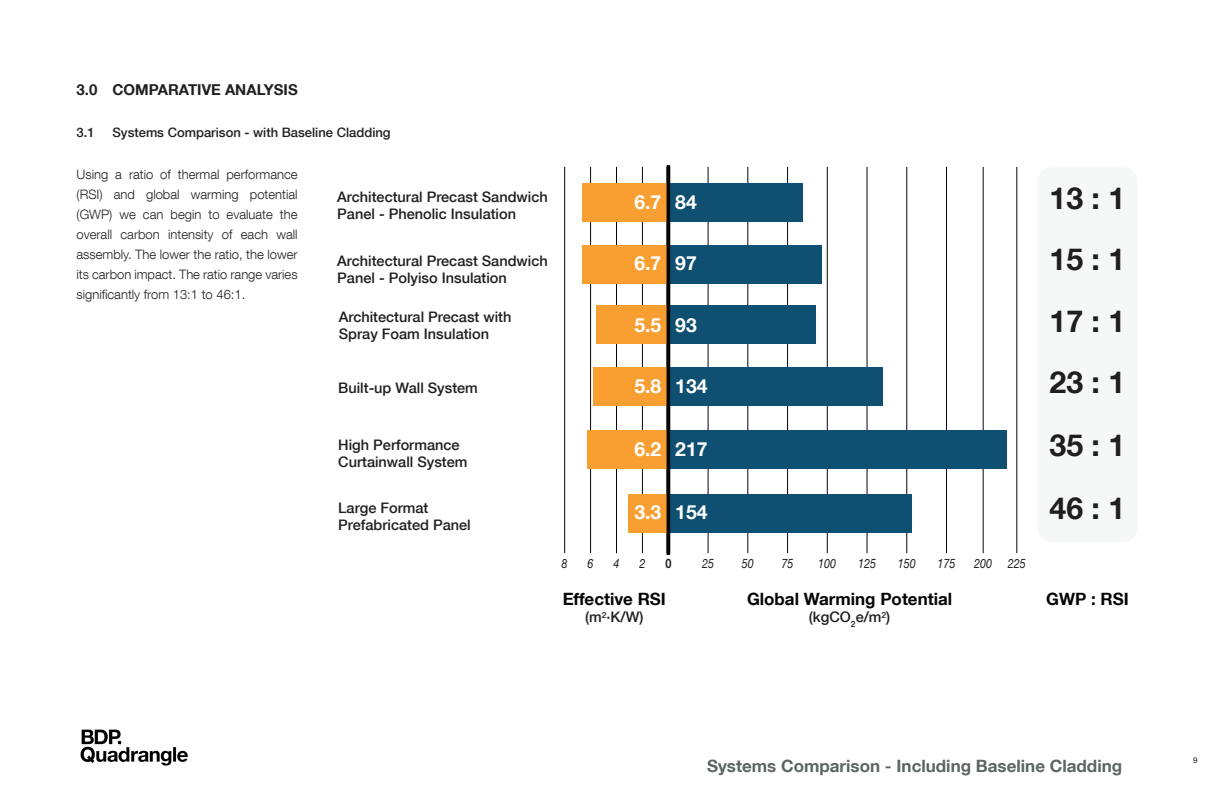
<style>
.page{position:relative;width:1224px;height:792px;background:#fff}
.page>*{position:absolute;margin:0;border:0;box-sizing:border-box;transform-origin:0 0}
.t1{font:700 30.3px/61.5px "Helvetica Neue LT Com";color:#211e1e;text-align:justify}
.t2{font:700 19.4px "Helvetica Neue LT Com";color:#fff}
.Cover_-_Title_Large{font:700 17px "Helvetica Neue LT Com";color:#5f6465}
.t3{font:700 17px "Helvetica Neue LT Com";color:#050504}
.t4{font:700 15px "Helvetica Neue LT Com";color:#231f20}
.t5{font:500 14.5px/17px "Helvetica Neue LT Com";color:#211e1e}
.t6{font:300 13px/20px "Helvetica Neue LT Com";color:#231f20;text-align:justify}
.t7{font:500 13px "Helvetica Neue LT Com";color:#231f20}
.t8{font:italic 12.9px "Helvetica Neue LT Com";color:#211e1e;scale:.84 1}
.t9{font:700 12.9px "Helvetica Neue LT Com";color:#211e1e;scale:.84 1}
.t10{font:8px "Helvetica Neue LT Com";color:#231f20}
</style>
<div class="page">
<div style="left:1038px;top:167px;width:100px;height:375px;background:#f6f7f7;border-radius:15px"></div>
<hr style="left:983px;top:167px;width:1px;height:386px;background:#050504">
<hr style="left:1017px;top:167px;width:1px;height:386px;background:#050504">
<hr style="left:708px;top:167px;width:1px;height:386px;background:#050504">
<hr style="left:748px;top:167px;width:1px;height:386px;background:#050504">
<hr style="left:787px;top:167px;width:1px;height:386px;background:#050504">
<hr style="left:827px;top:167px;width:1px;height:386px;background:#050504">
<hr style="left:867px;top:167px;width:1px;height:386px;background:#050504">
<hr style="left:907px;top:167px;width:1px;height:386px;background:#050504">
<hr style="left:564px;top:167px;width:1px;height:386px;background:#050504">
<hr style="left:590px;top:167px;width:1px;height:386px;background:#050504">
<hr style="left:616px;top:167px;width:1px;height:386px;background:#050504">
<hr style="left:642px;top:167px;width:1px;height:386px;background:#050504">
<hr style="left:946px;top:167px;width:1px;height:386px;background:#050504">
<div style="left:668px;top:494px;width:244px;height:39px;background:#0f5072"></div>
<div style="left:668px;top:430px;width:339px;height:39px;background:#0f5072"></div>
<div style="left:668px;top:367px;width:215px;height:39px;background:#0f5072"></div>
<div style="left:668px;top:305px;width:148px;height:39px;background:#0f5072"></div>
<div style="left:668px;top:183px;width:135px;height:39px;background:#0f5072"></div>
<div style="left:668px;top:245px;width:154px;height:39px;background:#0f5072"></div>
<div style="left:628px;top:494px;width:40px;height:39px;background:#f99f32"></div>
<div style="left:587px;top:430px;width:81px;height:39px;background:#f99f32"></div>
<div style="left:593px;top:367px;width:75px;height:39px;background:#f99f32"></div>
<div style="left:596px;top:305px;width:72px;height:39px;background:#f99f32"></div>
<div style="left:582px;top:183px;width:86px;height:39px;background:#f99f32"></div>
<div style="left:582px;top:245px;width:86px;height:39px;background:#f99f32"></div>
<hr style="left:667px;top:167px;width:3px;height:386px;background:#050504">
<img style="left:80px;top:729px;width:108px;height:37px">
<p class="t4" style="left:77px;top:81px;width:223px">3.0 COMPARATIVE ANALYSIS</p>
<p class="t7" style="left:77px;top:124px;width:20px">3.1</p>
<p class="t7" style="left:113px;top:124px;width:280px">Systems Comparison - with Baseline Cladding</p>
<p class="t6" style="left:77px;top:164px;width:223px">Using a ratio of thermal performance (RSI) and global warming potential (GWP) we can begin to evaluate the overall carbon intensity of each wall assembly. The lower the ratio, the lower its carbon impact. The ratio range varies significantly from 13:1 to 46:1.</p>
<p class="t5" style="left:337px;top:188px;width:212px">Architectural Precast Sandwich<br>Panel - Phenolic Insulation</p>
<p class="t5" style="left:337px;top:253px;width:212px">Architectural Precast Sandwich<br>Panel - Polyiso Insulation</p>
<p class="t5" style="left:339px;top:309px;width:174px">Architectural Precast with<br>Spray Foam Insulation</p>
<p class="t5" style="left:338px;top:380px;width:141px">Built-up Wall System</p>
<h2 class="t2" style="left:634px;top:190px;width:64px">6.7 84</h2>
<h2 class="t2" style="left:634px;top:251px;width:28px">6.7</h2>
<h2 class="t2" style="left:675px;top:251px;width:23px">97</h2>
<h2 class="t2" style="left:634px;top:313px;width:28px">5.5</h2>
<h2 class="t2" style="left:675px;top:313px;width:23px">93</h2>
<h2 class="t2" style="left:634px;top:374px;width:28px">5.8</h2>
<h2 class="t2" style="left:675px;top:374px;width:34px">134</h2>
<p class="t5" style="left:338px;top:436px;width:131px">High Performance<br>Curtainwall System</p>
<p class="t5" style="left:338px;top:499px;width:134px">Large Format<br>Prefabricated Panel</p>
<h2 class="t2" style="left:634px;top:436px;width:28px">6.2</h2>
<h2 class="t2" style="left:675px;top:436px;width:34px">217</h2>
<h2 class="t2" style="left:634px;top:500px;width:28px">3.3</h2>
<h2 class="t2" style="left:675px;top:500px;width:34px">154</h2>
<p class="t8" style="left:562px;top:555px;width:9px">8</p>
<p class="t8" style="left:588px;top:555px;width:9px">6</p>
<p class="t8" style="left:614px;top:555px;width:9px">4</p>
<p class="t8" style="left:639px;top:555px;width:9px">2</p>
<p class="t9" style="left:665px;top:555px;width:9px">0</p>
<p class="t8" style="left:702px;top:555px;width:16px">25</p>
<p class="t8" style="left:742px;top:555px;width:16px">50</p>
<p class="t8" style="left:782px;top:555px;width:16px">75</p>
<p class="t8" style="left:818px;top:555px;width:23px">100</p>
<p class="t8" style="left:858px;top:555px;width:23px">125</p>
<p class="t8" style="left:898px;top:555px;width:23px">150</p>
<p class="t8" style="left:937px;top:555px;width:23px">175</p>
<p class="t8" style="left:974px;top:555px;width:63px">200 225</p>
<p class="t3" style="left:563px;top:589px;width:105px">Effective RSI</p>
<p class="t5" style="left:585px;top:609px;width:60px">(m<sup>2</sup>·K/W)</p>
<p class="t3" style="left:747px;top:589px;width:207px">Global Warming Potential</p>
<p class="t5" style="left:809px;top:609px;width:83px">(kgCO<sub>2</sub>e/m<sup>2</sup>)</p>
<h1 class="t1" style="left:1050px;top:166px;width:77px">13 : 1<br>15 : 1<br>17 : 1</h1>
<h1 class="t1" style="left:1050px;top:351px;width:77px">23 : 1</h1>
<h1 class="t1" style="left:1050px;top:412px;width:77px;line-height:63.9px">35 : 1<br>46 : 1</h1>
<p class="t3" style="left:1046px;top:589px;width:84px">GWP : RSI</p>
<p class="Cover_-_Title_Large" style="left:707px;top:755px;width:417px">Systems Comparison - Including Baseline Cladding</p>
<p class="t10" style="left:1193px;top:755px;width:6px">9</p>
</div>
